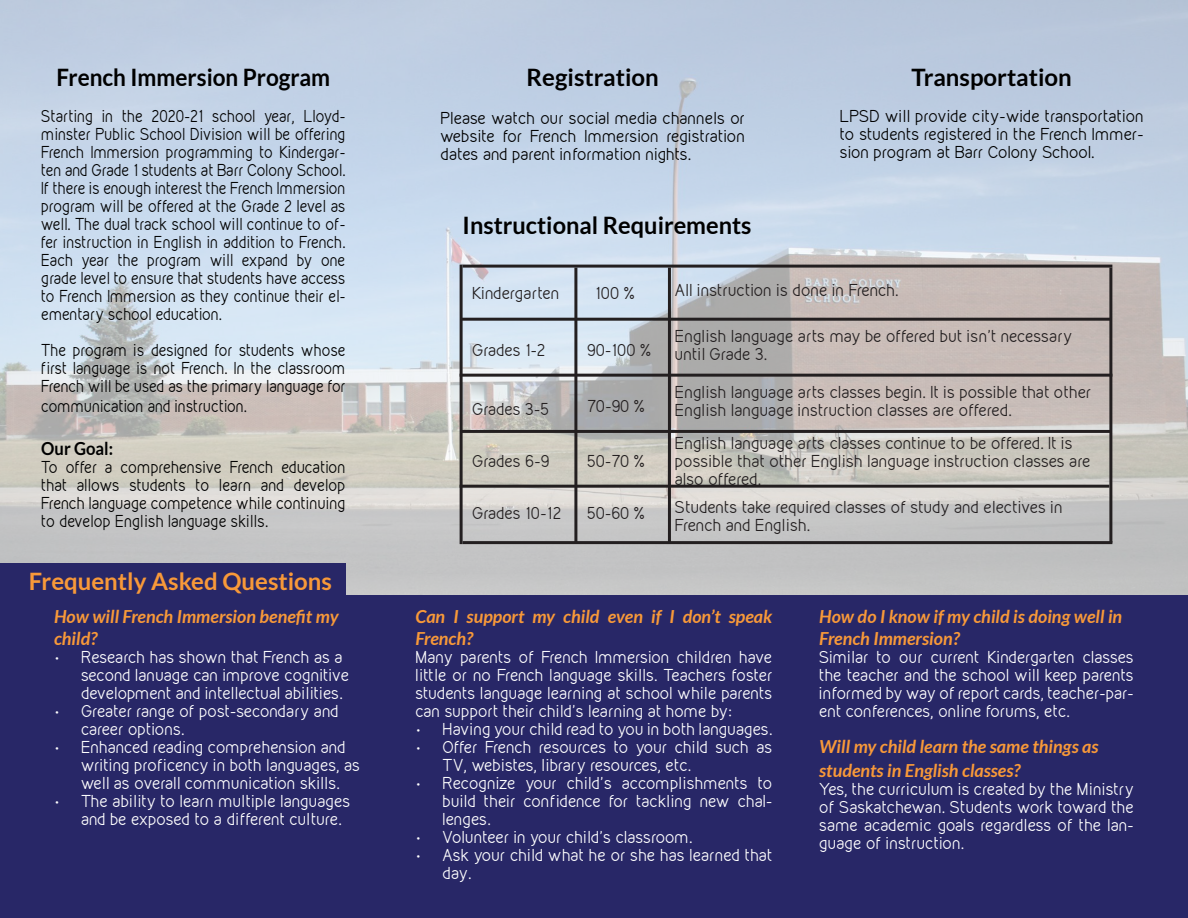
<style>
.page{position:relative;width:1188px;height:918px;background:#fff}
.page>*{position:absolute;margin:0;border:0;box-sizing:border-box;transform-origin:0 0}
.t1{font:700 24px "Lato";color:#000}
.t2{font:700 24px "Lato";color:#f89939}
.t3{font:700 24px "Lato";color:#000;scale:.94 1}
.t4{font:italic 700 18px/21.6px "Lato";color:#f89939}
.t5{font:700 18px "Lato";color:#000;scale:.92 1}
.t6{font:15px/18px "Kirvy";letter-spacing:-.01em;color:#fff}
.t7{font:15px/18px "Kirvy";color:#000;text-align:justify;scale:.92 1}
.t8{font:15px/18px "Kirvy";color:#231f20}
.t9{font:15px/18px "Kirvy";color:#000;text-align:justify}
.t10{font:15px/18px "Kirvy";color:#000;text-align:justify;scale:.94 1}
</style>
<div class="page">
<img style="left:0;top:1px;width:1188px;height:595px">
<div style="left:0;top:563px;width:346px;height:39px;background:#282767"></div>
<div style="left:0;top:596px;width:1188px;height:322px;background:#282767"></div>
<hr style="left:460px;top:265px;width:3px;height:279px;background:#231f20">
<hr style="left:668px;top:268px;width:3px;height:275px;background:#231f20">
<hr style="left:463px;top:265px;width:649px;height:3px;background:#231f20">
<hr style="left:460px;top:485px;width:649px;height:3px;background:#231f20">
<hr style="left:463px;top:541px;width:649px;height:3px;background:#231f20">
<hr style="left:460px;top:374px;width:652px;height:3px;background:#231f20">
<hr style="left:461px;top:430px;width:650px;height:3px;background:#231f20">
<hr style="left:461px;top:318px;width:650px;height:3px;background:#231f20">
<hr style="left:574px;top:268px;width:3px;height:275px;background:#231f20">
<hr style="left:1109px;top:268px;width:3px;height:275px;background:#231f20">
<p class="t3" style="left:57px;top:64px;width:293px">French Immersion Program</p>
<p class="t7" style="left:41px;top:107px;width:332px">Starting in the 2020-21 school year, Lloyd&shy;minster Public School Division will be offering French Immersion programming to Kindergar&shy;ten and Grade 1 students at Barr Colony School.<br>If there is enough interest the French Immersion program will be offered at the Grade 2 level as well. The dual track school will continue to of&shy;fer instruction in English in addition to French.<br>Each year the program will expand by one grade level to ensure that students have access to French Immersion as they continue their el&shy;ementary school education.</p>
<p class="t7" style="left:41px;top:341px;width:332px">The program is designed for students whose first language is not French. In the classroom French will be used as the primary language for</p>
<p class="t7" style="left:41px;top:397px;width:225px">communication and instruction.</p>
<p class="t5" style="left:41px;top:438px;width:80px">Our Goal:</p>
<p class="t10" style="left:41px;top:458px;width:325px">To offer a comprehensive French education that allows students to learn and develop French language competence while continuing to develop English language skills.</p>
<p class="t2" style="left:29px;top:567px;width:305px">Frequently Asked Questions</p>
<p class="t4" style="left:54px;top:606px;width:286px">How will French Immersion benefit my child?</p>
<p class="t6" style="left:81px;top:648px;width:270px;text-indent:-27px">• Research has shown that French as a second lanuage can improve cognitive development and intellectual abilities.</p>
<p class="t6" style="left:81px;top:702px;width:259px;text-indent:-27px">• Greater range of post-secondary and career options.</p>
<p class="t6" style="left:81px;top:738px;width:281px;text-indent:-27px">• Enhanced reading comprehension and writing proficency in both languages, as well as overall communication skills.</p>
<p class="t6" style="left:81px;top:792px;width:271px;text-indent:-27px">• The ability to learn multiple languages and be exposed to a different culture.</p>
<p class="t1" style="left:527px;top:64px;width:134px">Registration</p>
<p class="t9" style="left:440px;top:109px;width:306px">Please watch our social media channels or website for French Immersion registration dates and parent information nights.</p>
<p class="t1" style="left:463px;top:211px;width:291px">Instructional Requirements</p>
<p class="t1" style="left:912px;top:64px;width:162px">Transportation</p>
<p class="t9" style="left:840px;top:107px;width:305px">LPSD will provide city-wide transportation to students registered in the French Immer&shy;sion program at Barr Colony School.</p>
<p class="t8" style="left:472px;top:284px;width:89px">Kindergarten</p>
<p class="t8" style="left:675px;top:281px;width:225px">All instruction is done in French.</p>
<p class="t8" style="left:595px;top:284px;width:41px">100 %</p>
<p class="t8" style="left:472px;top:341px;width:75px">Grades 1-2</p>
<p class="t8" style="left:587px;top:341px;width:65px">90-100 %</p>
<p class="t8" style="left:472px;top:400px;width:79px">Grades 3-5</p>
<p class="t8" style="left:587px;top:397px;width:59px">70-90 %</p>
<p class="t8" style="left:472px;top:452px;width:80px">Grades 6-9</p>
<p class="t8" style="left:587px;top:452px;width:59px">50-70 %</p>
<p class="t8" style="left:675px;top:327px;width:399px">English language arts may be offered but isn’t necessary until Grade 3.</p>
<p class="t8" style="left:675px;top:383px;width:418px">English language arts classes begin. It is possible that other<br>English language instruction classes are offered.</p>
<p class="t8" style="left:675px;top:434px;width:417px">English language arts classes continue to be offered. It is possible that other English language instruction classes are also offered.</p>
<p class="t8" style="left:472px;top:504px;width:91px">Grades 10-12</p>
<p class="t8" style="left:587px;top:504px;width:59px">50-60 %</p>
<p class="t8" style="left:675px;top:498px;width:389px">Students take required classes of study and electives in<br>French and English.</p>
<p class="t4" style="left:416px;top:606px;width:358px">Can I support my child even if I don’t speak<br>French?</p>
<p class="t6" style="left:416px;top:648px;width:359px;text-align:justify">Many parents of French Immersion children have little or no French language skills. Teachers foster students language learning at school while parents can support their child’s learning at home by:</p>
<p class="t6" style="left:416px;top:720px;width:358px">• Having your child read to you in both languages.</p>
<p class="t6" style="left:442px;top:738px;width:332px;text-indent:-27px">• Offer French resources to your child such as<br>TV, webistes, library resources, etc.</p>
<p class="t6" style="left:442px;top:774px;width:332px;text-align:justify;text-indent:-27px">• Recognize your child’s accomplishments to build their confidence for tackling new chal&shy;lenges.</p>
<p class="t6" style="left:416px;top:828px;width:279px">• Volunteer in your child’s classroom.</p>
<p class="t6" style="left:442px;top:846px;width:332px;text-indent:-27px">• Ask your child what he or she has learned that day.</p>
<p class="t4" style="left:819px;top:606px;width:305px">How do I know if my child is doing well in<br>French Immersion?</p>
<p class="t6" style="left:819px;top:648px;width:316px;text-align:justify">Similar to our current Kindergarten classes the teacher and the school will keep parents informed by way of report cards, teacher-par&shy;ent conferences, online forums, etc.</p>
<p class="t4" style="left:819px;top:736px;width:281px;line-height:23.4px">Will my child learn the same things as students in English classes?</p>
<p class="t6" style="left:819px;top:780px;width:316px;text-align:justify">Yes, the curriculum is created by the Ministry of Saskatchewan. Students work toward the same academic goals regardless of the lan&shy;guage of instruction.</p>
</div>
